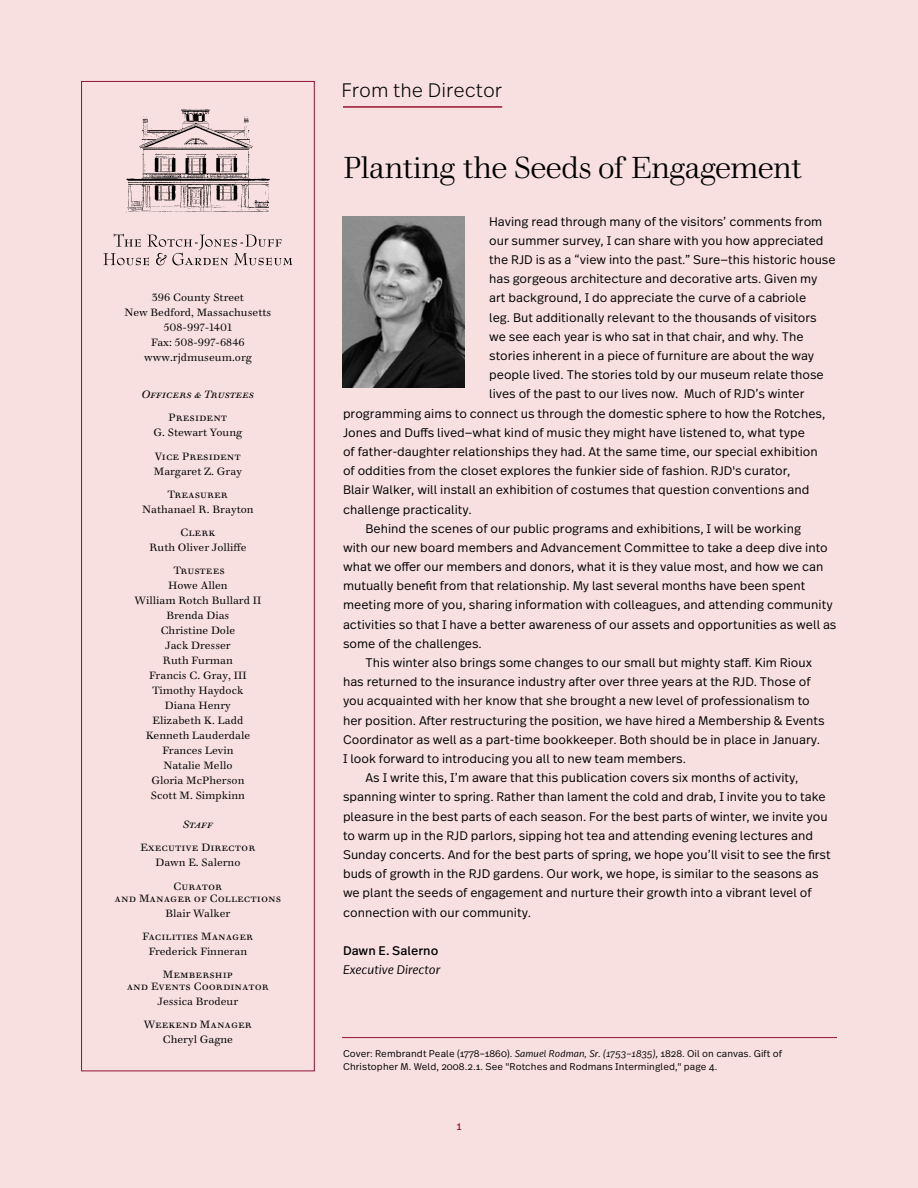
<style>
.page{position:relative;width:918px;height:1188px;background:#f8dfe0}
.page>*{position:absolute;margin:0;border:0;box-sizing:border-box;transform-origin:0 0}
.t1{font:300 30px "Walbaum 18 pt";color:#000}
.t2{font:300 19.5px "Real Text Pro";color:#000}
.t3{font:300 12.45px "Real Text Pro";color:#000}
.t4{font:italic 300 12.45px "Real Text Pro";color:#000}
.t5{font:12.45px "Real Text Pro";color:#000}
.t6{font:300 10.5px/15px "Walbaum 12 pt";color:#000;text-align:center}
.t7{font:italic 300 10.5px "Walbaum 12 pt";color:#000}
.t8{font:300 9.75px/13.2px "Real Text Pro";letter-spacing:.01em;color:#000}
.t9{font:9.75px "Real Text Pro";color:#941430}
.s1{font-style:italic}
</style>
<div class="page">
<div style="left:81px;top:81px;width:234px;height:990px;border:1px solid #941430"></div>
<img style="left:342px;top:216px;width:122px;height:171px">
<img style="left:113px;top:105px;width:170px;height:128px">
<hr style="left:343px;top:106px;width:159px;height:2px;background:#941430">
<hr style="left:342px;top:1037px;width:495px;height:1px;background:#941430">
<svg style="left:103px;top:234px;width:189px;height:32px;background:#dac4c5"></svg>
<p class="t6" style="left:125px;top:289px;width:148px">396 County Street<br>New Bedford, Massachusetts<br>508-997-1401<br>Fax: 508-997-6846 www.rjdmuseum.org</p>
<p class="t7" style="left:141px;top:385px;width:114px">Officers &amp; Trustees</p>
<p class="t6" style="left:154px;top:409px;width:90px">President<br>G. Stewart Young</p>
<p class="t6" style="left:154px;top:447px;width:90px;text-align:left">Vice President<br>Margaret Z. Gray</p>
<p class="t6" style="left:142px;top:485px;width:113px">Treasurer<br>Nathanael R. Brayton</p>
<p class="t6" style="left:149px;top:524px;width:99px">Clerk<br>Ruth Oliver Jolliffe</p>
<p class="t6" style="left:135px;top:562px;width:128px">Trustees<br>Howe Allen<br>William Rotch Bullard II<br>Brenda Dias<br>Christine Dole<br>Jack Dresser<br>Ruth Furman<br>Francis C. Gray, III<br>Timothy Haydock<br>Diana Henry<br>Elizabeth K. Ladd<br>Kenneth Lauderdale<br>Frances Levin<br>Natalie Mello<br>Gloria McPherson<br>Scott M. Simpkinn</p>
<p class="t7" style="left:183px;top:815px;width:32px">Staff</p>
<p class="t6" style="left:140px;top:839px;width:117px">Executive Director<br>Dawn E. Salerno</p>
<p class="t6" style="left:115px;top:878px;width:168px;line-height:12px">Curator<br>and Manager of Collections</p>
<p class="t6" style="left:165px;top:904px;width:67px">Blair Walker</p>
<p class="t6" style="left:143px;top:927px;width:112px">Facilities Manager<br>Frederick Finneran</p>
<p class="t6" style="left:127px;top:967px;width:144px;line-height:12px">Membership<br>and Events Coordinator</p>
<p class="t6" style="left:158px;top:992px;width:82px">Jessica Brodeur</p>
<p class="t6" style="left:144px;top:1016px;width:110px">Weekend Manager<br>Cheryl Gagne</p>
<h2 class="t2" style="left:341px;top:76px;width:162px">From the Director</h2>
<h1 class="t1" style="left:343px;top:143px;width:461px">Planting the Seeds of Engagement</h1>
<p class="t3" style="left:489px;top:213px;width:335px">Having read through many of the visitors’ comments from</p>
<p class="t3" style="left:489px;top:232px;width:336px">our summer survey, I can share with you how appreciated</p>
<p class="t3" style="left:489px;top:251px;width:348px">the RJD is as a “view into the past.” Sure—this historic house</p>
<p class="t3" style="left:489px;top:270px;width:330px">has gorgeous architecture and decorative arts. Given my</p>
<p class="t3" style="left:489px;top:289px;width:319px">art background, I do appreciate the curve of a cabriole</p>
<p class="t3" style="left:489px;top:309px;width:329px">leg. But additionally relevant to the thousands of visitors</p>
<p class="t3" style="left:489px;top:328px;width:316px">we see each year is who sat in that chair, and why. The</p>
<p class="t3" style="left:489px;top:347px;width:327px">stories inherent in a piece of furniture are about the way</p>
<p class="t3" style="left:489px;top:366px;width:336px">people lived. The stories told by our museum relate those</p>
<p class="t3" style="left:489px;top:385px;width:317px">lives of the past to our lives now. Much of RJD’s winter</p>
<p class="t3" style="left:343px;top:405px;width:484px">programming aims to connect us through the domestic sphere to how the Rotches,</p>
<p class="t3" style="left:343px;top:424px;width:463px">Jones and Duffs lived—what kind of music they might have listened to, what type</p>
<p class="t3" style="left:343px;top:443px;width:476px">of father-daughter relationships they had. At the same time, our special exhibition</p>
<p class="t3" style="left:343px;top:462px;width:449px">of oddities from the closet explores the funkier side of fashion. RJD's curator,</p>
<p class="t3" style="left:343px;top:481px;width:468px">Blair Walker, will install an exhibition of costumes that question conventions and</p>
<p class="t3" style="left:343px;top:501px;width:130px">challenge practicality.</p>
<p class="t3" style="left:366px;top:520px;width:437px">Behind the scenes of our public programs and exhibitions, I will be working</p>
<p class="t3" style="left:343px;top:539px;width:486px">with our new board members and Advancement Committee to take a deep dive into</p>
<p class="t3" style="left:343px;top:558px;width:482px">what we offer our members and donors, what it is they value most, and how we can</p>
<p class="t3" style="left:343px;top:577px;width:464px">mutually benefit from that relationship. My last several months have been spent</p>
<p class="t3" style="left:343px;top:597px;width:491px">meeting more of you, sharing information with colleagues, and attending community</p>
<p class="t3" style="left:343px;top:616px;width:495px">activities so that I have a better awareness of our assets and opportunities as well as</p>
<p class="t3" style="left:343px;top:635px;width:140px">some of the challenges.</p>
<p class="t3" style="left:366px;top:654px;width:448px">This winter also brings some changes to our small but mighty staff. Kim Rioux</p>
<p class="t3" style="left:343px;top:673px;width:469px">has returned to the insurance industry after over three years at the RJD. Those of</p>
<p class="t3" style="left:343px;top:692px;width:468px">you acquainted with her know that she brought a new level of professionalism to</p>
<p class="t3" style="left:343px;top:712px;width:483px">her position. After restructuring the position, we have hired a Membership &amp; Events</p>
<p class="t3" style="left:343px;top:731px;width:479px">Coordinator as well as a part-time bookkeeper. Both should be in place in January.</p>
<p class="t3" style="left:343px;top:750px;width:345px">I look forward to introducing you all to new team members.</p>
<p class="t3" style="left:366px;top:769px;width:434px">As I write this, I’m aware that this publication covers six months of activity,</p>
<p class="t3" style="left:343px;top:788px;width:484px">spanning winter to spring. Rather than lament the cold and drab, I invite you to take</p>
<p class="t3" style="left:343px;top:808px;width:486px">pleasure in the best parts of each season. For the best parts of winter, we invite you</p>
<p class="t3" style="left:343px;top:827px;width:471px">to warm up in the RJD parlors, sipping hot tea and attending evening lectures and</p>
<p class="t3" style="left:343px;top:846px;width:489px">Sunday concerts. And for the best parts of spring, we hope you’ll visit to see the first</p>
<p class="t3" style="left:343px;top:865px;width:477px">buds of growth in the RJD gardens. Our work, we hope, is similar to the seasons as</p>
<p class="t3" style="left:343px;top:884px;width:470px">we plant the seeds of engagement and nurture their growth into a vibrant level of</p>
<p class="t3" style="left:343px;top:904px;width:189px">connection with our community.</p>
<p class="t5" style="left:343px;top:942px;width:97px">Dawn E. Salerno</p>
<p class="t4" style="left:343px;top:961px;width:99px">Executive Director</p>
<p class="t8" style="left:343px;top:1046px;width:440px">Cover: Rembrandt Peale (1778–1860). <span class="s1">Samuel Rodman, Sr. (1753–1835)</span>, 1828. Oil on canvas. Gift of<br>Christopher M. Weld, 2008.2.1. See "Rotches and Rodmans Intermingled," page 4.</p>
<p class="t9" style="left:456px;top:1120px;width:7px">1</p>
</div>
